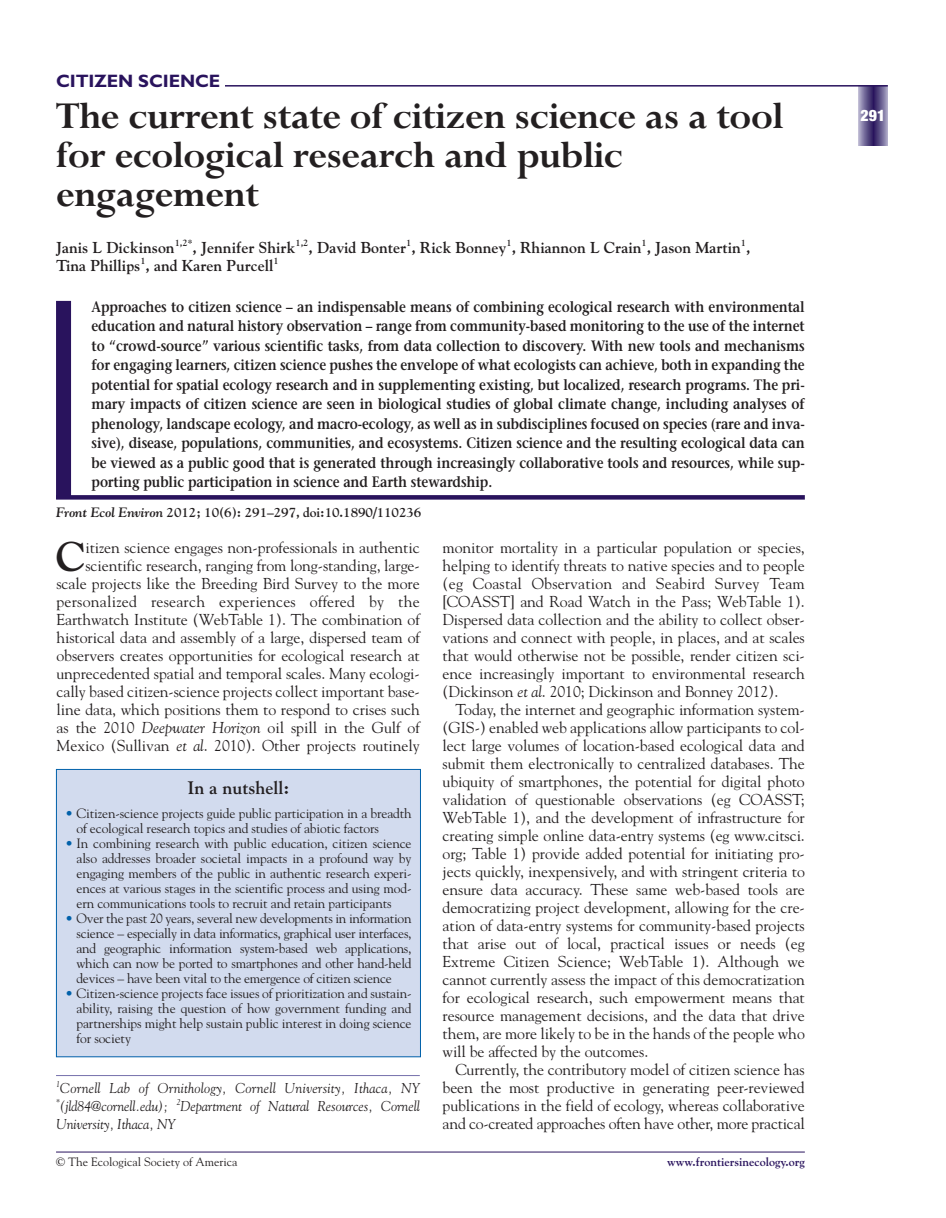
<style>
.page{position:relative;width:946px;height:1218px;background:#fff}
.page>*{position:absolute;margin:0;border:0;box-sizing:border-box;transform-origin:0 0}
.t1{font:700 42px/39px "Lapidary 333 BT";letter-spacing:-.01em;color:#231f20}
.t2{font:700 41.4px "Goudy";color:#231f20}
.t3{font:700 18px "Gill Sans";letter-spacing:-.005em;color:#29135d}
.t4{font:700 18px "Goudy";color:#231f20}
.t5{font:15.75px/18px "Goudy";letter-spacing:-.005em;color:#231f20;text-align:justify}
.t6{font:700 15.75px "Goudy";color:#231f20}
.t7{font:900 condensed 15.75px "Helvetica Neue";color:#fff}
.t8{font:600 15px/19.5px "Stone Serif";letter-spacing:-.005em;color:#231f20;text-align:justify;scale:.88 1}
.t9{font:italic 14.25px/18px "Goudy";letter-spacing:-.005em;color:#231f20;text-align:justify}
.t10{font:13.5px/15px "Goudy";letter-spacing:-.01em;color:#231f20;text-align:justify}
.t11{font:700 13.5px "Goudy";letter-spacing:-.005em;color:#231f20}
.t12{font:12px "Goudy";color:#231f20}
.t13{font:700 12px "Goudy";color:#29135d}
.t14{font:700 9.45px "Goudy";color:#231f20}
.s1{font-style:italic}
.s2{color:#0161aa}
</style>
<div class="page">
<svg style="left:858px;top:87px;width:29px;height:58px;background:#695e90"></svg>
<hr style="left:69px;top:85px;width:818px;height:2px;background:#29135d">
<hr style="left:56px;top:1151px;width:748px;height:1px;background:#29135d">
<div style="left:56px;top:61px;width:168px;height:30px;background:#fff"></div>
<div style="left:56px;top:301px;width:15px;height:198px;background:#29135d"></div>
<svg style="left:71px;top:495px;width:733px;height:4px;background:#2e1961"></svg>
<div style="left:57px;top:770px;width:363px;height:286px;background:#d2dbee"></div>
<div style="left:56px;top:769px;width:365px;height:288px;border:1px solid #0161aa"></div>
<hr style="left:56px;top:1075px;width:364px;height:1px;background:#7570ac">
<p class="t3" style="left:56px;top:74px;width:166px">CITIZEN SCIENCE</p>
<h1 class="t1" style="left:56px;top:102px;width:728px">The current state of citizen science as a tool for ecological research and public engagement</h1>
<p class="t6" style="left:56px;top:241px;width:120px">Janis L Dickinson</p>
<p class="t14" style="left:175px;top:239px;width:19px">1,2*</p>
<p class="t6" style="left:192px;top:241px;width:104px">, Jennifer Shirk</p>
<p class="t14" style="left:295px;top:239px;width:15px">1,2</p>
<p class="t6" style="left:308px;top:241px;width:443px">, David Bonter , Rick Bonney , Rhiannon L Crain , Jason Martin ,</p>
<p class="t14" style="left:406px;top:239px;width:7px">1</p>
<p class="t14" style="left:506px;top:239px;width:7px">1</p>
<p class="t14" style="left:641px;top:239px;width:7px">1</p>
<p class="t14" style="left:740px;top:239px;width:7px">1</p>
<p class="t14" style="left:140px;top:257px;width:7px">1</p>
<p class="t14" style="left:273px;top:257px;width:7px">1</p>
<p class="t8" style="left:92px;top:298px;width:811px">Approaches to citizen science – an indispensable means of combining ecological research with environmental education and natural history observation – range from community-based monitoring to the use of the internet to “crowd-source” various scientific tasks, from data collection to discovery. With new tools and mechanisms for engaging learners, citizen science pushes the envelope of what ecologists can achieve, both in expanding the potential for spatial ecology research and in supplementing existing, but localized, research programs. The pri&shy;mary impacts of citizen science are seen in biological studies of global climate change, including analyses of phenology, landscape ecology, and macro-ecology, as well as in subdisciplines focused on species (rare and inva&shy;sive), disease, populations, communities, and ecosystems. Citizen science and the resulting ecological data can be viewed as a public good that is generated through increasingly collaborative tools and resources, while sup&shy;porting public participation in science and Earth stewardship.</p>
<p class="t11" style="left:56px;top:507px;width:367px"><span class="s1">Front Ecol Environ</span> 2012; 10(6): 291–297, doi:10.1890/110236</p>
<p class="t6" style="left:56px;top:259px;width:219px">Tina Phillips , and Karen Purcell</p>
<p class="t5" style="left:56px;top:540px;width:365px;text-align:right">itizen science engages non-professionals in authentic scientific research, ranging from long-standing, large&shy;scale projects like the Breeding Bird Survey to the more personalized research experiences offered by the Earthwatch Institute (WebTable 1). The combination of historical data and assembly of a large, dispersed team of observers creates opportunities for ecological research at unprecedented spatial and temporal scales. Many ecologi&shy;cally based citizen-science projects collect important base&shy;line data, which positions them to respond to crises such as the 2010 <span class="s1">Deepwater Horizon</span> oil spill in the Gulf of Mexico (Sullivan <span class="s1">et al</span>. 2010). Other projects routinely</p>
<p class="t5" style="left:442px;top:540px;width:364px">monitor mortality in a particular population or species, helping to identify threats to native species and to people (eg Coastal Observation and Seabird Survey Team [COASST] and Road Watch in the Pass; WebTable 1).<br>Dispersed data collection and the ability to collect obser&shy;vations and connect with people, in places, and at scales that would otherwise not be possible, render citizen sci&shy;ence increasingly important to environmental research (Dickinson <span class="s1">et al</span>. 2010; Dickinson and Bonney 2012).</p>
<h2 class="t2" style="left:56px;top:540px;width:31px">C</h2>
<p class="t5" style="left:442px;top:702px;width:364px;text-indent:13px">Today, the internet and geographic information system-(GIS-) enabled web applications allow participants to col&shy;lect large volumes of location-based ecological data and submit them electronically to centralized databases. The ubiquity of smartphones, the potential for digital photo validation of questionable observations (eg COASST; WebTable 1), and the development of infrastructure for creating simple online data-entry systems (eg www.citsci. org; Table 1) provide added potential for initiating pro&shy;jects quickly, inexpensively, and with stringent criteria to ensure data accuracy. These same web-based tools are democratizing project development, allowing for the cre&shy;ation of data-entry systems for community-based projects that arise out of local, practical issues or needs (eg Extreme Citizen Science; WebTable 1). Although we cannot currently assess the impact of this democratization for ecological research, such empowerment means that resource management decisions, and the data that drive them, are more likely to be in the hands of the people who will be affected by the outcomes.</p>
<p class="t5" style="left:442px;top:1062px;width:364px;text-indent:13px">Currently, the contributory model of citizen science has been the most productive in generating peer-reviewed publications in the field of ecology, whereas collaborative and co-created approaches often have other, more practical</p>
<p class="t4" style="left:187px;top:780px;width:103px">In a nutshell:</p>
<p class="t10" style="left:76px;top:806px;width:336px;text-indent:-11px"><span class="s2">•</span> Citizen-science projects guide public participation in a breadth of ecological research topics and studies of abiotic factors</p>
<p class="t10" style="left:76px;top:836px;width:336px;text-indent:-11px"><span class="s2">•</span> In combining research with public education, citizen science also addresses broader societal impacts in a profound way by engaging members of the public in authentic research experi&shy;ences at various stages in the scientific process and using mod&shy;ern communications tools to recruit and retain participants</p>
<p class="t10" style="left:76px;top:911px;width:336px;text-indent:-11px"><span class="s2">•</span> Over the past 20 years, several new developments in information science – especially in data informatics, graphical user interfaces, and geographic information system-based web applications, which can now be ported to smartphones and other hand-held devices – have been vital to the emergence of citizen science</p>
<p class="t10" style="left:76px;top:986px;width:336px;text-indent:-11px"><span class="s2">•</span> Citizen-science projects face issues of prioritization and sustain&shy;ability, raising the question of how government funding and partnerships might help sustain public interest in doing science for society</p>
<p class="t9" style="left:56px;top:1080px;width:365px"><sup>1</sup>Cornell Lab of Ornithology, Cornell University, Ithaca, NY <sup>*</sup>(jld84@cornell.edu); <sup>2</sup>Department of Natural Resources, Cornell University, Ithaca, NY</p>
<p class="t12" style="left:56px;top:1157px;width:183px">© The Ecological Society of America</p>
<p class="t13" style="left:667px;top:1157px;width:139px">www.frontiersinecology.org</p>
<p class="t7" style="left:860px;top:110px;width:26px">291</p>
</div>
